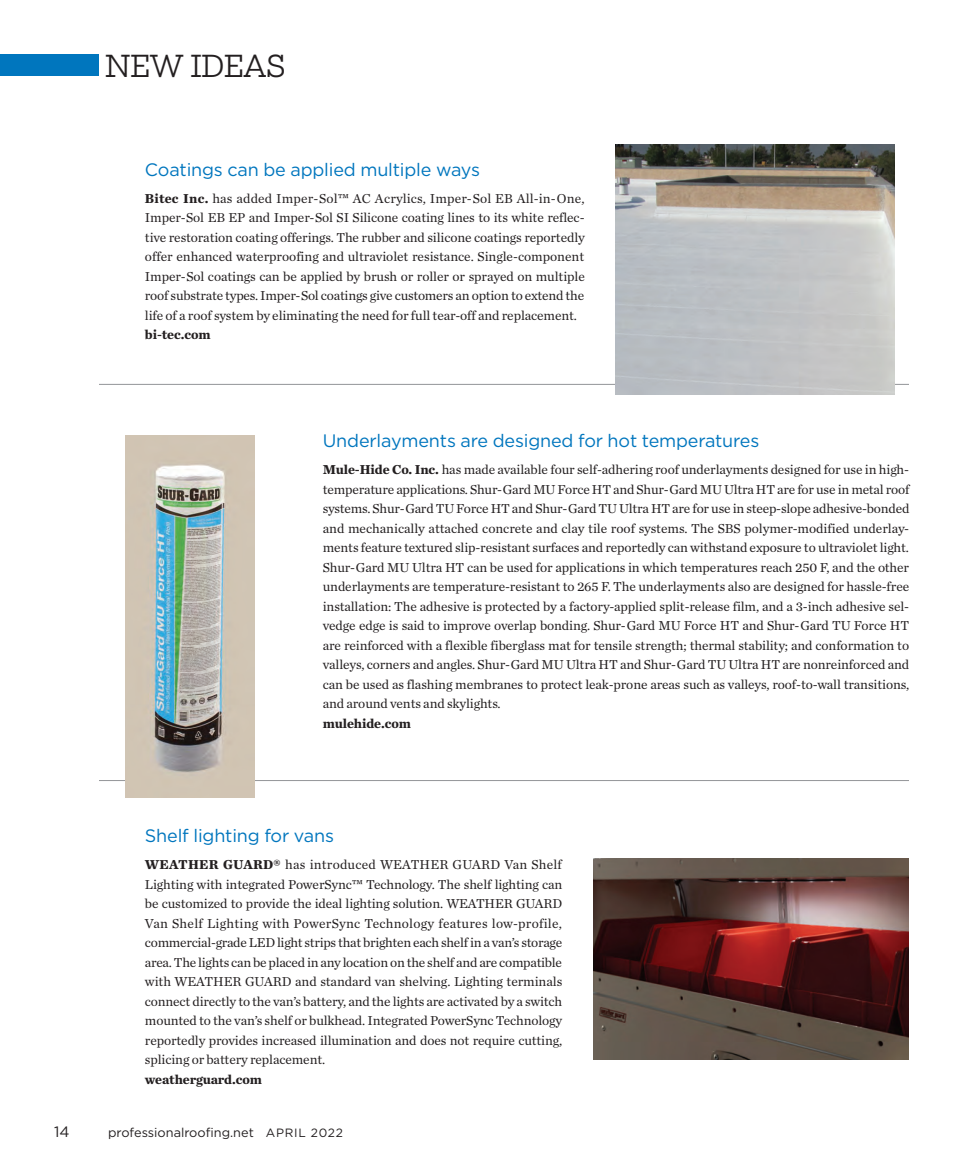
<style>
.page{position:relative;width:972px;height:1175px;background:#fff}
.page>*{position:absolute;margin:0;border:0;box-sizing:border-box;transform-origin:0 0}
.Eyebrow{font:300 30px "Salvo Serif";letter-spacing:-.025em;color:#231f20}
.subhead{font:18px "Gotham";letter-spacing:-.01em;color:#0076be}
.t1{font:15px "Gotham";color:#231f20}
.Paragraph_after_subh{font:13.5px/19.5px "Chronicle Text G1";letter-spacing:-.01em;color:#231f20;text-align:justify}
.Paragraph_after_subh-2{font:700 13.5px "Chronicle Text G1";letter-spacing:-.01em;color:#231f20}
.t2{font:12.75px "Gotham";color:#231f20}
.s1{font-weight:700}
.s2{font-size:12px}
</style>
<div class="page">
<div style="left:0;top:54px;width:99px;height:22px;background:#0076be"></div>
<hr style="left:99px;top:780px;width:810px;height:1px;background:#939598">
<hr style="left:99px;top:384px;width:810px;height:1px;background:#939598">
<img style="left:616px;top:144px;width:279px;height:250px">
<img style="left:125px;top:436px;width:130px;height:361px">
<img style="left:594px;top:859px;width:315px;height:200px">
<p class="Eyebrow" style="left:105px;top:45px;width:182px">NEW IDEAS</p>
<p class="subhead" style="left:145px;top:158px;width:337px">Coatings can be applied multiple ways</p>
<p class="Paragraph_after_subh" style="left:145px;top:188px;width:441px"><span class="s1">Bitec Inc.</span> has added Imper-Sol™ AC Acrylics, Imper-Sol EB All-in-One, Imper-Sol EB EP and Imper-Sol SI Silicone coating lines to its white reflec&shy;tive restoration coating offerings. The rubber and silicone coatings reportedly offer enhanced waterproofing and ultraviolet resistance. Single-component Imper-Sol coatings can be applied by brush or roller or sprayed on multiple roof substrate types. Imper-Sol coatings give customers an option to extend the life of a roof system by eliminating the need for full tear-off and replacement.</p>
<p class="Paragraph_after_subh-2" style="left:145px;top:324px;width:67px">bi-tec.com</p>
<p class="subhead" style="left:323px;top:429px;width:438px">Underlayments are designed for hot temperatures</p>
<p class="Paragraph_after_subh" style="left:323px;top:459px;width:588px"><span class="s1">Mule-Hide Co. Inc.</span> has made available four self-adhering roof underlayments designed for use in high&shy;temperature applications. Shur-Gard MU Force HT and Shur-Gard MU Ultra HT are for use in metal roof systems. Shur-Gard TU Force HT and Shur-Gard TU Ultra HT are for use in steep-slope adhesive-bonded and mechanically attached concrete and clay tile roof systems. The SBS polymer-modified underlay&shy;ments feature textured slip-resistant surfaces and reportedly can withstand exposure to ultraviolet light.<br>Shur-Gard MU Ultra HT can be used for applications in which temperatures reach 250 F, and the other underlayments are temperature-resistant to 265 F. The underlayments also are designed for hassle-free installation: The adhesive is protected by a factory-applied split-release film, and a 3-inch adhesive sel&shy;vedge edge is said to improve overlap bonding. Shur-Gard MU Force HT and Shur-Gard TU Force HT are reinforced with a flexible fiberglass mat for tensile strength; thermal stability; and conformation to valleys, corners and angles. Shur-Gard MU Ultra HT and Shur-Gard TU Ultra HT are nonreinforced and can be used as flashing membranes to protect leak-prone areas such as valleys, roof-to-wall transitions, and around vents and skylights.</p>
<p class="Paragraph_after_subh-2" style="left:323px;top:712px;width:90px">mulehide.com</p>
<p class="subhead" style="left:145px;top:824px;width:191px">Shelf lighting for vans</p>
<p class="Paragraph_after_subh" style="left:145px;top:854px;width:419px"><span class="s1">WEATHER GUARD®</span> has introduced WEATHER GUARD Van Shelf Lighting with integrated PowerSync™ Technology. The shelf lighting can be customized to provide the ideal lighting solution. WEATHER GUARD Van Shelf Lighting with PowerSync Technology features low-profile, commercial-grade LED light strips that brighten each shelf in a van’s storage area. The lights can be placed in any location on the shelf and are compatible with WEATHER GUARD and standard van shelving. Lighting terminals connect directly to the van’s battery, and the lights are activated by a switch mounted to the van’s shelf or bulkhead. Integrated PowerSync Technology reportedly provides increased illumination and does not require cutting, splicing or battery replacement.</p>
<p class="Paragraph_after_subh-2" style="left:145px;top:1068px;width:118px">weatherguard.com</p>
<p class="t1" style="left:54px;top:1122px;width:17px">14</p>
<p class="t2" style="left:108px;top:1124px;width:236px">professionalroofing.net <span class="s2">APRIL 2022</span></p>
</div>
